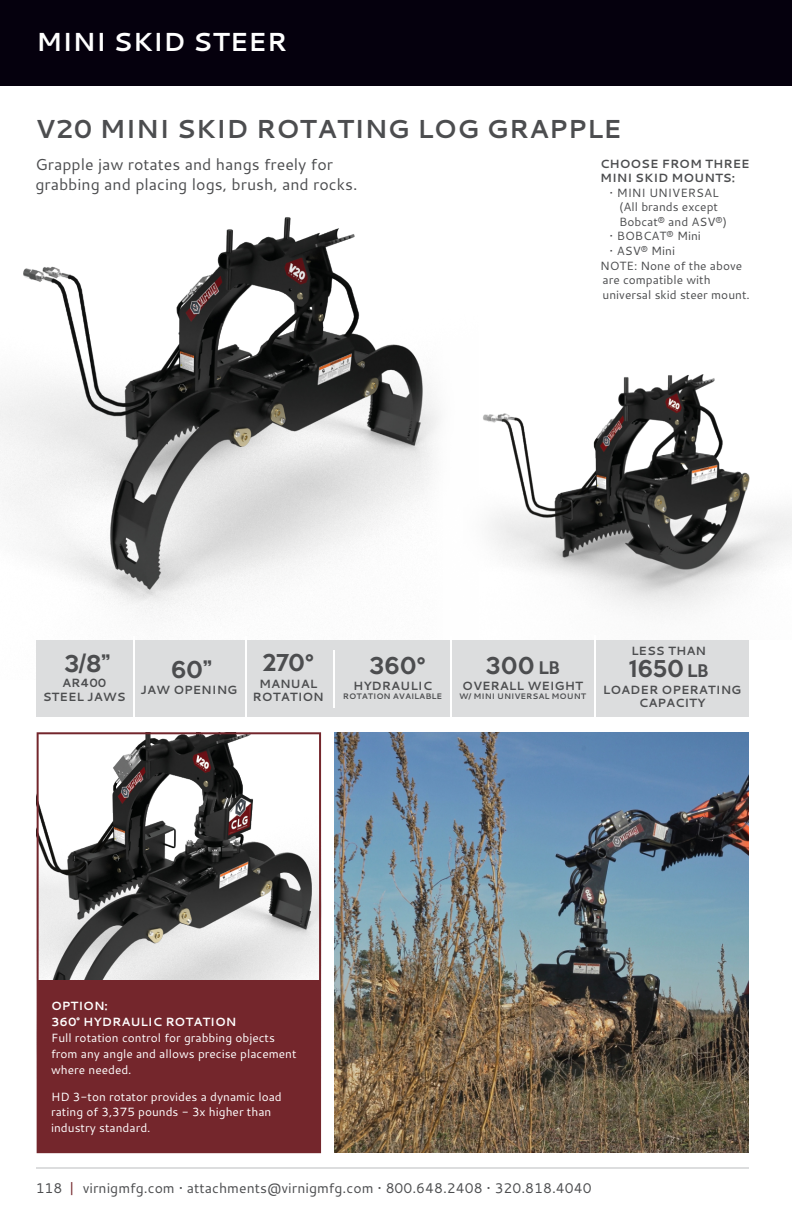
<style>
.page{position:relative;width:792px;height:1224px;background:#fff}
.page>*{position:absolute;margin:0;border:0;box-sizing:border-box;transform-origin:0 0}
.t1{font:700 26px "Cantarell";color:#4c4d4f}
.t2{font:700 26px "Cantarell";color:#fff}
.t3{font:500 21.2px "Keep Calm";letter-spacing:-.01em;color:#4c4d4f}
.t4{font:16px/20px "Cantarell";color:#4c4d4f}
.t5{font:14px "Cantarell";color:#4c4d4f}
.t6{font:12px/14.6px "Cantarell";color:#4c4d4f}
.t7{font:700 12px/13.2px "Cantarell";color:#4c4d4f;text-align:center}
.t8{font:11.8px/15.8px "Cantarell";color:#fff}
.t9{font:700 11.8px/15.8px "Cantarell";color:#fff}
.t10{font:700 8px "Cantarell";color:#4c4d4f}
.s1{font-size:16px}
.s2{color:#74262c}
</style>
<div class="page">
<img style="left:36px;top:945px;width:59px;height:209px">
<img style="left:0;top:217px;width:408px;height:399px">
<img style="left:519px;top:374px;width:273px;height:240px">
<img style="left:409px;top:349px;width:110px;height:368px">
<img style="left:334px;top:732px;width:415px;height:421px">
<div style="left:0;top:0;width:792px;height:86px;background:#05000d"></div>
<hr style="left:36px;top:1167px;width:713px;height:2px;background:#dcddde">
<div style="left:36px;top:640px;width:713px;height:76px;background:#dcddde"></div>
<hr style="left:245px;top:636px;width:1px;height:82px;background:#fff">
<hr style="left:133px;top:636px;width:1px;height:82px;background:#fff">
<hr style="left:450px;top:636px;width:1px;height:82px;background:#fff">
<hr style="left:333px;top:650px;width:1px;height:58px;background:#fff">
<hr style="left:595px;top:636px;width:1px;height:81px;background:#fff">
<svg style="left:37px;top:732px;width:284px;height:248px"></svg>
<div style="left:37px;top:980px;width:284px;height:173px;background:#74262c"></div>
<h1 class="t2" style="left:36px;top:31px;width:252px">MINI SKID STEER</h1>
<h1 class="t1" style="left:35px;top:119px;width:588px">V20 MINI SKID ROTATING LOG GRAPPLE</h1>
<h3 class="t4" style="left:35px;top:156px;width:324px">Grapple jaw rotates and hangs freely for grabbing and placing logs, brush, and rocks.</h3>
<p class="t7" style="left:600px;top:158px;width:151px;line-height:14.6px;text-align:left">CHOOSE FROM THREE<br>MINI SKID MOUNTS:</p>
<p class="t6" style="left:619px;top:187px;width:109px;text-indent:-10px">• MINI UNIVERSAL (All brands except<br>Bobcat® and ASV®)</p>
<p class="t6" style="left:610px;top:230px;width:93px">• BOBCAT® Mini</p>
<p class="t6" style="left:600px;top:245px;width:151px;text-indent:10px">• ASV® Mini<br>NOTE: None of the above are compatible with universal skid steer mount.</p>
<h2 class="t3" style="left:64px;top:655px;width:48px">3/8”</h2>
<p class="t7" style="left:43px;top:678px;width:85px">AR400<br>STEEL JAWS</p>
<h2 class="t3" style="left:171px;top:661px;width:42px">60”</h2>
<p class="t7" style="left:141px;top:684px;width:99px">JAW OPENING</p>
<h2 class="t3" style="left:262px;top:654px;width:53px">270°</h2>
<p class="t7" style="left:253px;top:679px;width:73px">MANUAL<br>ROTATION</p>
<h2 class="t3" style="left:369px;top:657px;width:58px">360°</h2>
<p class="t7" style="left:353px;top:681px;width:81px">HYDRAULIC</p>
<p class="t10" style="left:343px;top:693px;width:101px">ROTATION AVAILABLE</p>
<h2 class="t3" style="left:486px;top:657px;width:75px">300 <span class="s1">LB</span></h2>
<p class="t7" style="left:462px;top:681px;width:122px">OVERALL WEIGHT</p>
<p class="t10" style="left:459px;top:693px;width:128px">W/ MINI UNIVERSAL MOUNT</p>
<p class="t7" style="left:631px;top:646px;width:76px">LESS THAN</p>
<h2 class="t3" style="left:629px;top:660px;width:81px">1650 <span class="s1">LB</span></h2>
<p class="t7" style="left:603px;top:685px;width:140px">LOADER OPERATING<br>CAPACITY</p>
<p class="t9" style="left:51px;top:1000px;width:187px">OPTION:<br>360° HYDRAULIC ROTATION</p>
<p class="t8" style="left:51px;top:1031px;width:247px">Full rotation control for grabbing objects from any angle and allows precise placement where needed.</p>
<p class="t8" style="left:51px;top:1090px;width:232px">HD 3-ton rotator provides a dynamic load rating of 3,375 pounds - 3x higher than industry standard.</p>
<p class="t5" style="left:36px;top:1182px;width:557px">118 <span class="s2">|</span> virnigmfg.com • attachments@virnigmfg.com • 800.648.2408 • 320.818.4040</p>
</div>
